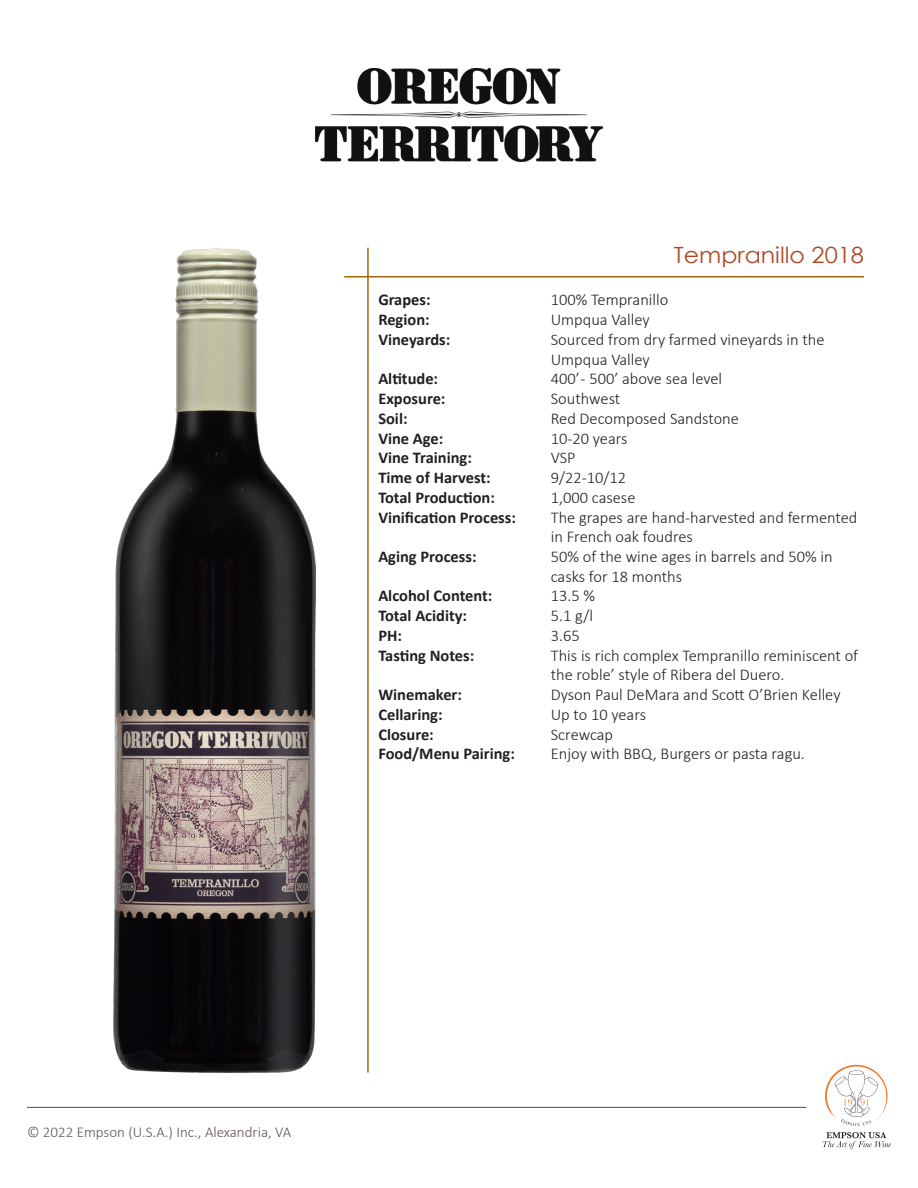
<style>
.page{position:relative;width:918px;height:1188px;background:#fff}
.page>*{position:absolute;margin:0;border:0;box-sizing:border-box;transform-origin:0 0}
.t1{font:22.35px "Century Gothic";color:#af4923;scale:1.06 1}
._1_-_Wines_info{font:300 16.5px/19.8px "Calibri";color:#231f20}
._1_-_Wines_info-2{font:700 16.5px "Calibri";color:#231f20}
.t2{font:300 15px "Calibri";color:#5d5654}
</style>
<div class="page">
<hr style="left:344px;top:276px;width:520px;height:2px;background:#a2670d">
<hr style="left:367px;top:248px;width:2px;height:825px;background:#a2670d">
<svg style="left:823px;top:1132px;width:68px;height:17px"></svg>
<svg style="left:825px;top:1065px;width:63px;height:61px"></svg>
<hr style="left:27px;top:1107px;width:779px;height:1px;background:#524a47">
<img style="left:316px;top:69px;width:286px;height:93px">
<img style="left:113px;top:248px;width:202px;height:825px">
<p class="_1_-_Wines_info-2" style="left:378px;top:288px;width:54px">Grapes:</p>
<p class="_1_-_Wines_info-2" style="left:378px;top:308px;width:53px">Region:</p>
<p class="_1_-_Wines_info-2" style="left:378px;top:328px;width:73px">Vineyards:</p>
<p class="_1_-_Wines_info-2" style="left:378px;top:367px;width:61px">Altitude:</p>
<p class="_1_-_Wines_info-2" style="left:378px;top:387px;width:69px">Exposure:</p>
<p class="_1_-_Wines_info-2" style="left:378px;top:407px;width:31px">Soil:</p>
<p class="_1_-_Wines_info-2" style="left:378px;top:426px;width:66px">Vine Age:</p>
<p class="_1_-_Wines_info-2" style="left:378px;top:446px;width:95px">Vine Training:</p>
<p class="_1_-_Wines_info-2" style="left:378px;top:466px;width:114px">Time of Harvest:</p>
<p class="_1_-_Wines_info-2" style="left:378px;top:486px;width:118px">Total Production:</p>
<p class="_1_-_Wines_info-2" style="left:378px;top:505px;width:139px">Vinification Process:</p>
<p class="_1_-_Wines_info-2" style="left:378px;top:545px;width:100px">Aging Process:</p>
<p class="_1_-_Wines_info-2" style="left:378px;top:584px;width:116px">Alcohol Content:</p>
<p class="_1_-_Wines_info-2" style="left:378px;top:604px;width:90px">Total Acidity:</p>
<p class="_1_-_Wines_info-2" style="left:378px;top:624px;width:25px">PH:</p>
<p class="_1_-_Wines_info-2" style="left:378px;top:644px;width:97px">Tasting Notes:</p>
<p class="_1_-_Wines_info-2" style="left:378px;top:683px;width:85px">Winemaker:</p>
<p class="_1_-_Wines_info-2" style="left:378px;top:703px;width:66px">Cellaring:</p>
<p class="_1_-_Wines_info-2" style="left:378px;top:722px;width:57px">Closure:</p>
<p class="_1_-_Wines_info-2" style="left:378px;top:742px;width:138px">Food/Menu Pairing:</p>
<p class="t1" style="left:674px;top:240px;width:181px">Tempranillo 2018</p>
<p class="_1_-_Wines_info" style="left:551px;top:290px;width:119px">100% Tempranillo</p>
<p class="_1_-_Wines_info" style="left:551px;top:310px;width:101px">Umpqua Valley</p>
<p class="_1_-_Wines_info" style="left:551px;top:329px;width:275px">Sourced from dry farmed vineyards in the<br>Umpqua Valley</p>
<p class="_1_-_Wines_info" style="left:551px;top:369px;width:173px">400’ - 500’ above sea level</p>
<p class="_1_-_Wines_info" style="left:551px;top:389px;width:71px">Southwest</p>
<p class="_1_-_Wines_info" style="left:551px;top:408px;width:190px">Red Decomposed Sandstone</p>
<p class="_1_-_Wines_info" style="left:551px;top:428px;width:78px">10-20 years</p>
<p class="_1_-_Wines_info" style="left:551px;top:448px;width:26px">VSP</p>
<p class="_1_-_Wines_info" style="left:551px;top:468px;width:77px">9/22-10/12</p>
<p class="_1_-_Wines_info" style="left:551px;top:487px;width:86px">1,000 casese</p>
<p class="_1_-_Wines_info" style="left:551px;top:507px;width:308px">The grapes are hand-harvested and fermented in French oak foudres</p>
<p class="_1_-_Wines_info" style="left:551px;top:546px;width:284px">50% of the wine ages in barrels and 50% in casks for 18 months</p>
<p class="_1_-_Wines_info" style="left:551px;top:586px;width:46px">13.5 %</p>
<p class="_1_-_Wines_info" style="left:551px;top:606px;width:44px">5.1 g/l</p>
<p class="_1_-_Wines_info" style="left:551px;top:625px;width:31px">3.65</p>
<p class="_1_-_Wines_info" style="left:551px;top:645px;width:309px">This is rich complex Tempranillo reminiscent of the roble’ style of Ribera del Duero.</p>
<p class="_1_-_Wines_info" style="left:551px;top:685px;width:291px">Dyson Paul DeMara and Scott O’Brien Kelley</p>
<p class="_1_-_Wines_info" style="left:551px;top:704px;width:97px">Up to 10 years</p>
<p class="_1_-_Wines_info" style="left:551px;top:724px;width:64px">Screwcap</p>
<p class="_1_-_Wines_info" style="left:551px;top:744px;width:256px">Enjoy with BBQ, Burgers or pasta ragu.</p>
<p class="t2" style="left:27px;top:1122px;width:266px">© 2022 Empson (U.S.A.) Inc., Alexandria, VA</p>
</div>
